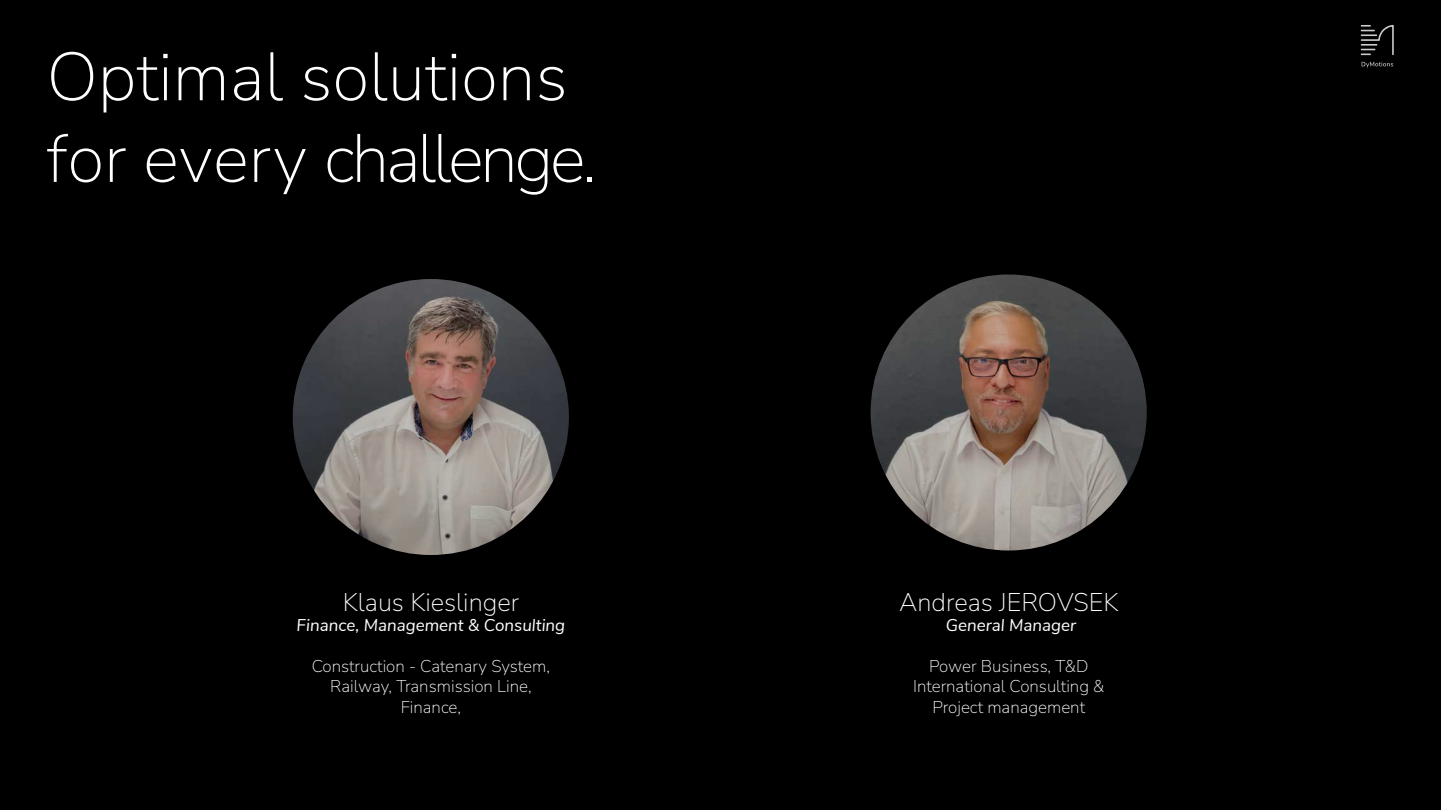
<style>
.page{position:relative;width:1441px;height:810px;background:#fff}
.page>*{position:absolute;margin:0;border:0;box-sizing:border-box;transform-origin:0 0}
.t1{font:200 68.1px/81.6px "Nunito Sans 12 pt";color:#fff}
.t2{font:200 25.5px "Nunito Sans 12 pt";color:#fff}
.t3{font:200 16.95px/20.4px "Nunito Sans 12 pt";color:#fff;text-align:center}
.t4{font:italic 16.95px "Nunito Sans";color:#fff}
</style>
<div class="page">
<div style="left:0;top:0;width:1440px;height:810px;background:#000"></div>
<svg style="left:1360px;top:25px;width:33px;height:30px"></svg>
<svg style="left:1361px;top:62px;width:31px;height:6px"></svg>
<img style="left:870px;top:274px;width:276px;height:276px;border-radius:138px">
<img style="left:293px;top:279px;width:276px;height:276px;border-radius:138px">
<h1 class="t1" style="left:47px;top:33px;width:551px">Optimal solutions for every challenge.</h1>
<h2 class="t2" style="left:343px;top:584px;width:178px">Klaus Kieslinger</h2>
<p class="t4" style="left:296px;top:613px;width:270px">Finance, Management &amp; Consulting</p>
<p class="t3" style="left:312px;top:655px;width:240px">Construction - Catenary System,<br>Railway, Transmission Line,<br>Finance,</p>
<h2 class="t2" style="left:899px;top:584px;width:221px">Andreas JEROVSEK</h2>
<p class="t4" style="left:945px;top:613px;width:132px">General Manager</p>
<p class="t3" style="left:912px;top:655px;width:193px">Power Business, T&amp;D<br>International Consulting &amp;<br>Project management</p>
</div>
